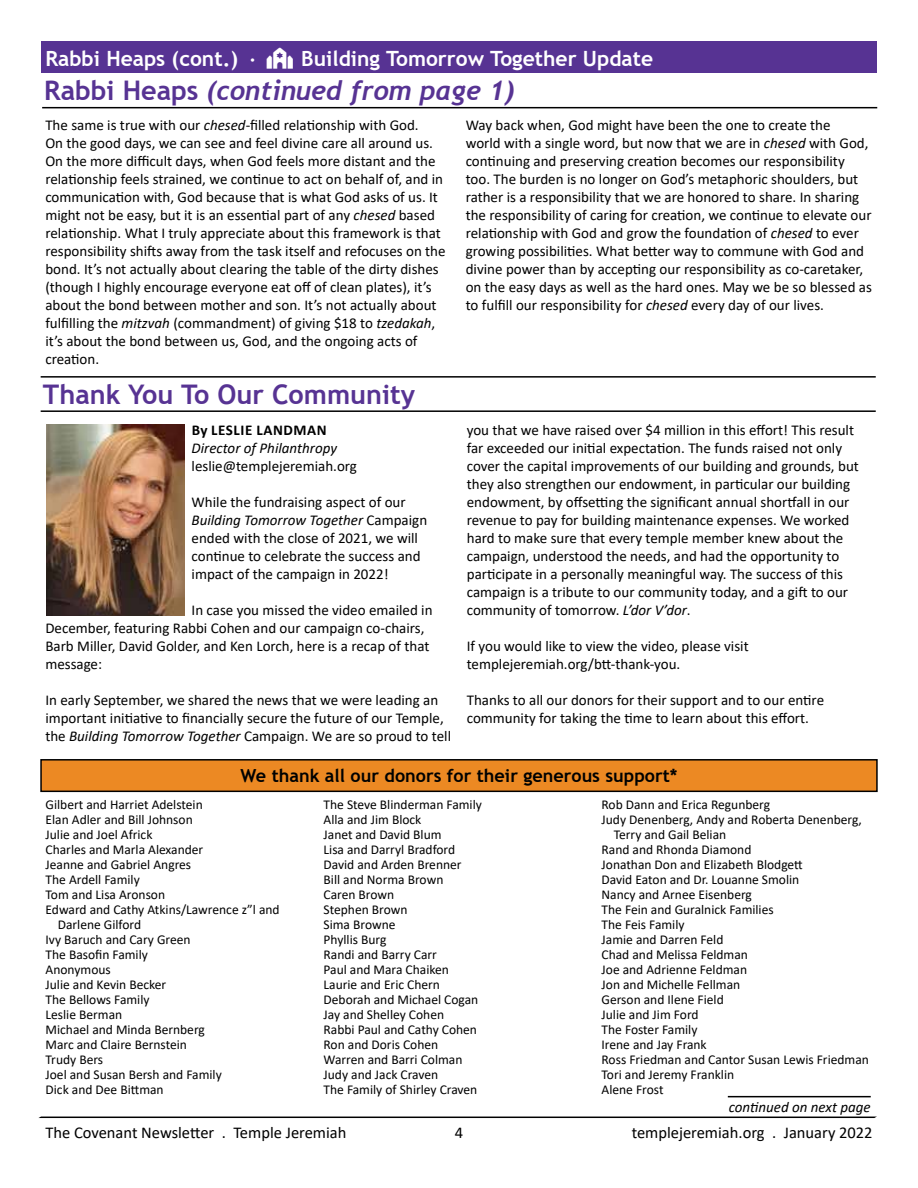
<style>
.page{position:relative;width:918px;height:1188px;background:#fff}
.page>*{position:absolute;margin:0;border:0;box-sizing:border-box;transform-origin:0 0}
.t1{font:italic 700 27px "Trebuchet";color:#573393}
.t2{font:700 27px "Trebuchet MS";color:#573393}
.t3{font:700 21px "Trebuchet MS";color:#fff}
.t4{font:700 18px "Trebuchet MS";color:#000101}
.t5{font:16.5px "Calibri";color:#000}
.t6{font:15px/18px "Calibri";color:#000}
.t7{font:italic 15px "Calibri";color:#000}
.t8{font:700 15px "Calibri";letter-spacing:.04em;color:#000}
.t9{font:13.5px/15px "Calibri";color:#000}
.s1{font-size:10.5px}
.s2{font-family:"Trebuchet MS";font-style:normal}
.s3{font-style:italic}
</style>
<div class="page">
<hr style="left:40px;top:1117px;width:836px;height:1px;background:#000">
<div style="left:41px;top:41px;width:836px;height:32px;background:#573393"></div>
<div style="left:41px;top:760px;width:836px;height:31px;background:#ec8923"></div>
<div style="left:40px;top:759px;width:838px;height:33px;border:2px solid #000"></div>
<hr style="left:42px;top:107px;width:835px;height:1px;background:#000">
<hr style="left:41px;top:410px;width:835px;height:2px;background:#000">
<hr style="left:41px;top:376px;width:835px;height:2px;background:#000">
<hr style="left:728px;top:1096px;width:143px;height:1px;background:#000">
<img style="left:46px;top:425px;width:139px;height:190px">
<h2 class="t3" style="left:45px;top:45px;width:609px">Rabbi Heaps (cont.) <span class="s1">•</span> ▲■□◆ Building Tomorrow Together Update</h2>
<h1 class="t1" style="left:44px;top:73px;width:472px"><span class="s2">Rabbi Heaps</span> (continued from page 1)</h1>
<p class="t6" style="left:45px;top:115px;width:402px">The same is true with our <span class="s3">chesed</span>-filled relationship with God.<br>On the good days, we can see and feel divine care all around us.<br>On the more difficult days, when God feels more distant and the relationship feels strained, we continue to act on behalf of, and in communication with, God because that is what God asks of us. It might not be easy, but it is an essential part of any <span class="s3">chesed</span> based relationship. What I truly appreciate about this framework is that responsibility shifts away from the task itself and refocuses on the bond. It’s not actually about clearing the table of the dirty dishes (though I highly encourage everyone eat off of clean plates), it’s about the bond between mother and son. It’s not actually about fulfilling the <span class="s3">mitzvah</span> (commandment) of giving $18 to <span class="s3">tzedakah</span>, it’s about the bond between us, God, and the ongoing acts of creation.</p>
<p class="t6" style="left:466px;top:115px;width:408px">Way back when, God might have been the one to create the<br>world with a single word, but now that we are in <span class="s3">chesed</span> with God, continuing and preserving creation becomes our responsibility too. The burden is no longer on God’s metaphoric shoulders, but rather is a responsibility that we are honored to share. In sharing the responsibility of caring for creation, we continue to elevate our relationship with God and grow the foundation of <span class="s3">chesed</span> to ever growing possibilities. What better way to commune with God and divine power than by accepting our responsibility as co-caretaker, on the easy days as well as the hard ones. May we be so blessed as to fulfill our responsibility for <span class="s3">chesed</span> every day of our lives.</p>
<h1 class="t2" style="left:43px;top:377px;width:374px">Thank You To Our Community</h1>
<p class="t8" style="left:192px;top:420px;width:136px">By LESLIE LANDMAN</p>
<p class="t7" style="left:192px;top:438px;width:147px">Director of Philanthropy</p>
<p class="t6" style="left:192px;top:457px;width:167px">leslie@templejeremiah.org</p>
<p class="t6" style="left:192px;top:493px;width:237px">While the fundraising aspect of our <span class="s3">Building Tomorrow Together</span> Campaign ended with the close of 2021, we will continue to celebrate the success and impact of the campaign in 2022!</p>
<p class="t6" style="left:45px;top:601px;width:389px;text-indent:146px">In case you missed the video emailed in December, featuring Rabbi Cohen and our campaign co-chairs, Barb Miller, David Golder, and Ken Lorch, here is a recap of that message:</p>
<p class="t6" style="left:45px;top:691px;width:407px">In early September, we shared the news that we were leading an important initiative to financially secure the future of our Temple, the <span class="s3">Building Tomorrow Together</span> Campaign. We are so proud to tell</p>
<p class="t6" style="left:467px;top:421px;width:394px">you that we have raised over $4 million in this effort! This result far exceeded our initial expectation. The funds raised not only cover the capital improvements of our building and grounds, but they also strengthen our endowment, in particular our building endowment, by offsetting the significant annual shortfall in our revenue to pay for building maintenance expenses. We worked hard to make sure that every temple member knew about the campaign, understood the needs, and had the opportunity to participate in a personally meaningful way. The success of this campaign is a tribute to our community today, and a gift to our community of tomorrow. <span class="s3">L’dor V’dor</span>.</p>
<p class="t6" style="left:467px;top:637px;width:283px">If you would like to view the video, please visit templejeremiah.org/btt-thank-you.</p>
<p class="t6" style="left:467px;top:691px;width:359px">Thanks to all our donors for their support and to our entire community for taking the time to learn about this effort.</p>
<p class="t4" style="left:240px;top:765px;width:439px">We thank all our donors for their generous support*</p>
<p class="t9" style="left:46px;top:797px;width:159px">Gilbert and Harriet Adelstein</p>
<p class="t9" style="left:46px;top:812px;width:149px">Elan Adler and Bill Johnson</p>
<p class="t9" style="left:46px;top:827px;width:108px">Julie and Joel Africk</p>
<p class="t9" style="left:46px;top:842px;width:159px">Charles and Marla Alexander</p>
<p class="t9" style="left:46px;top:857px;width:147px">Jeanne and Gabriel Angres</p>
<p class="t9" style="left:46px;top:872px;width:96px">The Ardell Family</p>
<p class="t9" style="left:46px;top:887px;width:121px">Tom and Lisa Aronson</p>
<p class="t9" style="left:46px;top:902px;width:236px">Edward and Cathy Atkins/Lawrence z”l and</p>
<p class="t9" style="left:58px;top:917px;width:85px">Darlene Gilford</p>
<p class="t9" style="left:46px;top:932px;width:147px">Ivy Baruch and Cary Green</p>
<p class="t9" style="left:46px;top:947px;width:104px">The Basofin Family</p>
<p class="t9" style="left:46px;top:962px;width:67px">Anonymous</p>
<p class="t9" style="left:46px;top:977px;width:122px">Julie and Kevin Becker</p>
<p class="t9" style="left:46px;top:992px;width:106px">The Bellows Family</p>
<p class="t9" style="left:46px;top:1007px;width:78px">Leslie Berman</p>
<p class="t9" style="left:46px;top:1022px;width:161px">Michael and Minda Bernberg</p>
<p class="t9" style="left:46px;top:1037px;width:143px">Marc and Claire Bernstein</p>
<p class="t9" style="left:46px;top:1052px;width:59px">Trudy Bers</p>
<p class="t9" style="left:46px;top:1067px;width:178px">Joel and Susan Bersh and Family</p>
<p class="t9" style="left:46px;top:1082px;width:120px">Dick and Dee Bittman</p>
<p class="t9" style="left:324px;top:797px;width:160px">The Steve Blinderman Family<br>Alla and Jim Block<br>Janet and David Blum<br>Lisa and Darryl Bradford<br>David and Arden Brenner<br>Bill and Norma Brown<br>Caren Brown<br>Stephen Brown<br>Sima Browne<br>Phyllis Burg<br>Randi and Barry Carr<br>Paul and Mara Chaiken<br>Laurie and Eric Chern<br>Deborah and Michael Cogan<br>Jay and Shelley Cohen<br>Rabbi Paul and Cathy Cohen<br>Ron and Doris Cohen<br>Warren and Barri Colman<br>Judy and Jack Craven<br>The Family of Shirley Craven</p>
<p class="t9" style="left:602px;top:797px;width:170px">Rob Dann and Erica Regunberg</p>
<p class="t9" style="left:602px;top:812px;width:262px">Judy Denenberg, Andy and Roberta Denenberg,</p>
<p class="t9" style="left:614px;top:827px;width:114px">Terry and Gail Belian</p>
<p class="t9" style="left:602px;top:842px;width:151px">Rand and Rhonda Diamond</p>
<p class="t9" style="left:602px;top:857px;width:203px">Jonathan Don and Elizabeth Blodgett</p>
<p class="t9" style="left:602px;top:872px;width:199px">David Eaton and Dr. Louanne Smolin</p>
<p class="t9" style="left:602px;top:887px;width:152px">Nancy and Arnee Eisenberg</p>
<p class="t9" style="left:602px;top:902px;width:174px">The Fein and Guralnick Families</p>
<p class="t9" style="left:602px;top:917px;width:84px">The Feis Family</p>
<p class="t9" style="left:602px;top:932px;width:123px">Jamie and Darren Feld</p>
<p class="t9" style="left:602px;top:947px;width:148px">Chad and Melissa Feldman</p>
<p class="t9" style="left:602px;top:962px;width:147px">Joe and Adrienne Feldman</p>
<p class="t9" style="left:602px;top:977px;width:140px">Jon and Michelle Fellman</p>
<p class="t9" style="left:602px;top:992px;width:124px">Gerson and Ilene Field</p>
<p class="t9" style="left:602px;top:1007px;width:99px">Julie and Jim Ford</p>
<p class="t9" style="left:602px;top:1022px;width:97px">The Foster Family</p>
<p class="t9" style="left:602px;top:1037px;width:107px">Irene and Jay Frank</p>
<p class="t9" style="left:602px;top:1052px;width:269px">Ross Friedman and Cantor Susan Lewis Friedman</p>
<p class="t9" style="left:602px;top:1067px;width:134px">Tori and Jeremy Franklin</p>
<p class="t9" style="left:602px;top:1082px;width:63px">Alene Frost</p>
<p class="t7" style="left:729px;top:1097px;width:144px">continued on next page</p>
<p class="t5" style="left:45px;top:1121px;width:303px">The Covenant Newsletter . Temple Jeremiah</p>
<p class="t5" style="left:455px;top:1121px;width:10px">4</p>
<p class="t5" style="left:632px;top:1121px;width:242px">templejeremiah.org . January 2022</p>
</div>
